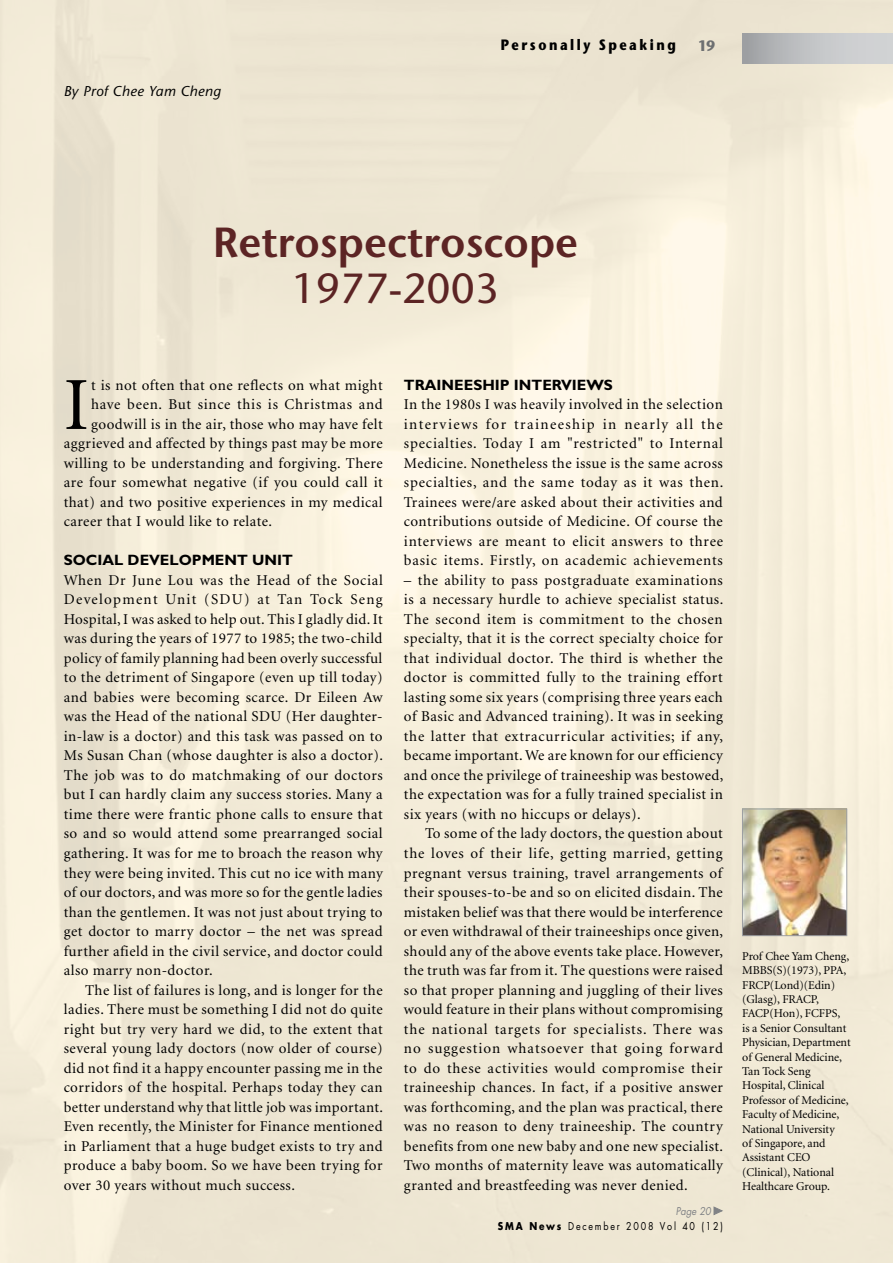
<style>
.page{position:relative;width:893px;height:1263px;background:#fff}
.page>*{position:absolute;margin:0;border:0;box-sizing:border-box;transform-origin:0 0}
.t1{font:75px "Minion";color:#000}
.t2{font:600 42px "Stone Sans";color:#5c2424}
.t3{font:42px "Stone Sans";color:#5c2424}
.t4{font:15px/19.5px "Minion";letter-spacing:.03em;color:#000;text-align:justify}
.t5{font:700 15px "Gill Sans";color:#000}
.t6{font:15px "Minion";letter-spacing:.05em;color:#000}
.t7{font:700 15px "Stone Sans";letter-spacing:.2em;color:#000;scale:.85 1}
.t8{font:700 15px "Stone Sans";color:#6d6f71;scale:.9 1}
.t9{font:italic 14.25px "Stone Sans";letter-spacing:.03em;color:#000}
.t10{font:12px/14.4px "Minion";letter-spacing:-.005em;color:#000}
.t11{font:10.5px "Futura";letter-spacing:.2em;color:#000;scale:.85 1}
.t12{font:italic 10.5px "Futura";color:#808285;scale:.9 1}
.s1{font-weight:700}
</style>
<div class="page">
<img style="left:744px;top:811px;width:101px;height:123px">
<div style="left:742px;top:809px;width:105px;height:127px;border:1px solid #9d9fa2"></div>
<div style="left:742px;top:34px;width:151px;height:29px;background:linear-gradient(to right,#a5a7aa,#dadcdd)"></div>
<svg style="left:713px;top:1206px;width:10px;height:10px"></svg>
<p class="t9" style="left:64px;top:82px;width:159px">By Prof Chee Yam Cheng</p>
<p class="t7" style="left:501px;top:36px;width:208px">Personally Speaking</p>
<p class="t8" style="left:698px;top:37px;width:20px">19</p>
<h2 class="t2" style="left:213px;top:217px;width:367px">Retrospectroscope</h2>
<h2 class="t3" style="left:292px;top:264px;width:208px">1977-2003</h2>
<h1 class="t1" style="left:64px;top:368px;width:27px">I</h1>
<p class="t4" style="left:91px;top:376px;width:293px">t is not often that one reflects on what might</p>
<p class="t6" style="left:91px;top:397px;width:293px">have been. But since this is Christmas and</p>
<p class="t4" style="left:91px;top:415px;width:293px">goodwill is in the air, those who may have felt</p>
<p class="t4" style="left:64px;top:434px;width:320px">aggrieved and affected by things past may be more</p>
<p class="t4" style="left:64px;top:454px;width:320px">willing to be understanding and forgiving. There</p>
<p class="t4" style="left:64px;top:473px;width:320px">are four somewhat negative (if you could call it</p>
<p class="t4" style="left:64px;top:493px;width:320px">that) and two positive experiences in my medical</p>
<p class="t4" style="left:64px;top:512px;width:210px">career that I would like to relate.</p>
<p class="t5" style="left:64px;top:551px;width:43px">SOCIAL</p>
<p class="t5" style="left:128px;top:551px;width:45px">DEVELOPMENT</p>
<p class="t5" style="left:252px;top:551px;width:23px">UNIT</p>
<p class="t4" style="left:64px;top:571px;width:321px">When Dr June Lou was the Head of the Social Development Unit (SDU) at Tan Tock Seng Hospital, I was asked to help out. This I gladly did. It was during the years of 1977 to 1985; the two-child policy of family planning had been overly successful to the detriment of Singapore (even up till today) and babies were becoming scarce. Dr Eileen Aw was the Head of the national SDU (Her daughter&shy;in-law is a doctor) and this task was passed on to Ms Susan Chan (whose daughter is also a doctor).<br>The job was to do matchmaking of our doctors but I can hardly claim any success stories. Many a time there were frantic phone calls to ensure that so and so would attend some prearranged social gathering. It was for me to broach the reason why they were being invited. This cut no ice with many of our doctors, and was more so for the gentle ladies than the gentlemen. It was not just about trying to get doctor to marry doctor – the net was spread further afield in the civil service, and doctor could also marry non-doctor.</p>
<p class="t4" style="left:64px;top:980px;width:321px;text-indent:21px">The list of failures is long, and is longer for the ladies. There must be something I did not do quite right but try very hard we did, to the extent that several young lady doctors (now older of course) did not find it a happy encounter passing me in the corridors of the hospital. Perhaps today they can better understand why that little job was important.<br>Even recently, the Minister for Finance mentioned in Parliament that a huge budget exists to try and produce a baby boom. So we have been trying for over 30 years without much success.</p>
<p class="t5" style="left:404px;top:376px;width:22px">TRAINEESHIP</p>
<p class="t5" style="left:514px;top:376px;width:17px">INTER</p>
<p class="t5" style="left:561px;top:376px;width:51px">VIEWS</p>
<p class="t4" style="left:404px;top:395px;width:321px">In the 1980s I was heavily involved in the selection interviews for traineeship in nearly all the specialties. Today I am "restricted" to Internal Medicine. Nonetheless the issue is the same across specialties, and the same today as it was then.<br>Trainees were/are asked about their activities and contributions outside of Medicine. Of course the interviews are meant to elicit answers to three basic items. Firstly, on academic achievements</p>
<p class="t4" style="left:404px;top:571px;width:321px">– the ability to pass postgraduate examinations is a necessary hurdle to achieve specialist status.<br>The second item is commitment to the chosen specialty, that it is the correct specialty choice for that individual doctor. The third is whether the doctor is committed fully to the training effort lasting some six years (comprising three years each of Basic and Advanced training). It was in seeking the latter that extracurricular activities; if any, became important. We are known for our efficiency and once the privilege of traineeship was bestowed, the expectation was for a fully trained specialist in six years (with no hiccups or delays).</p>
<p class="t4" style="left:404px;top:824px;width:321px;text-indent:21px">To some of the lady doctors, the question about the loves of their life, getting married, getting pregnant versus training, travel arrangements of their spouses-to-be and so on elicited disdain. The mistaken belief was that there would be interference or even withdrawal of their traineeships once given, should any of the above events take place. However, the truth was far from it. The questions were raised so that proper planning and juggling of their lives would feature in their plans without compromising the national targets for specialists. There was no suggestion whatsoever that going forward to do these activities would compromise their traineeship chances. In fact, if a positive answer was forthcoming, and the plan was practical, there was no reason to deny traineeship. The country benefits from one new baby and one new specialist.<br>Two months of maternity leave was automatically granted and breastfeeding was never denied.</p>
<p class="t12" style="left:676px;top:1204px;width:41px">Page 20</p>
<p class="t11" style="left:498px;top:1219px;width:266px"><span class="s1">SMA News</span> December 2008 Vol 40 (12)</p>
<p class="t10" style="left:742px;top:949px;width:110px">Prof Chee Yam Cheng,<br>MBBS(S)(1973), PPA,<br>FRCP(Lond)(Edin) (Glasg), FRACP,<br>FACP(Hon), FCFPS,<br>is a Senior Consultant<br>Physician, Department of General Medicine,<br>Tan Tock Seng<br>Hospital, Clinical<br>Professor of Medicine,<br>Faculty of Medicine,<br>National University<br>of Singapore, and<br>Assistant CEO (Clinical), National<br>Healthcare Group.</p>
</div>
